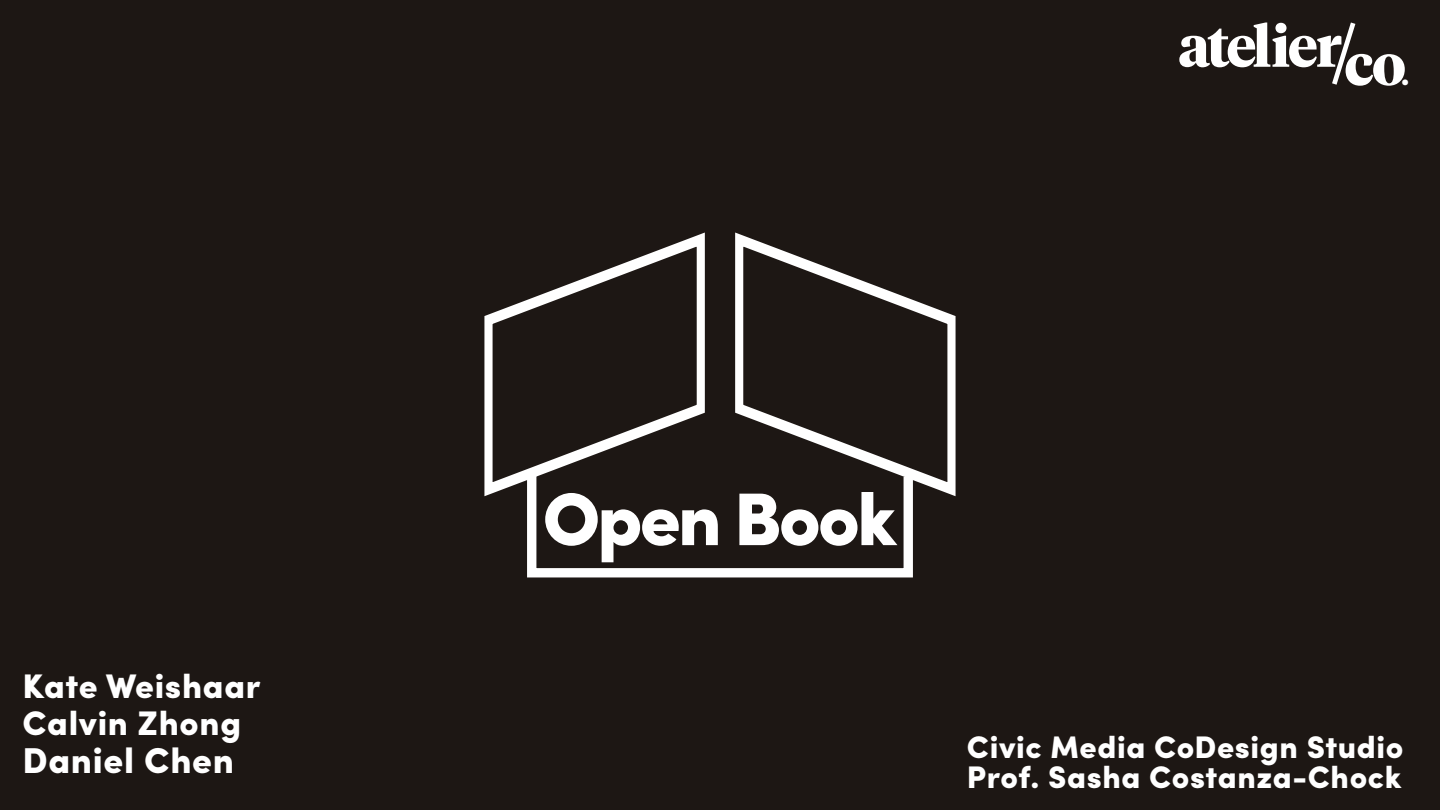
<style>
.page{position:relative;width:1440px;height:810px;background:#1d1714}
.page>*{position:absolute;margin:0;border:0;box-sizing:border-box;transform-origin:0 0}
.t1{font:900 74.75px "Sofia Pro";letter-spacing:-.04em;color:#fff}
.t2{font:700 56.56px "Tiempos Headline";letter-spacing:-.04em;color:#fff}
.t3{font:900 56.56px "Tiempos Headline";color:#fff}
.t4{font:900 36px "Sofia Pro";letter-spacing:.02em;color:#fff}
.t5{font:900 34.12px/37.5px "Sofia Pro";letter-spacing:.02em;color:#fff}
.t6{font:900 31.25px/30px "Sofia Pro";letter-spacing:.02em;color:#fff}
.s1{font-weight:700}
.s2{font-weight:700;font-size:28.25px}
</style>
<div class="page">
<svg style="left:735px;top:232px;width:221px;height:265px"></svg>
<svg style="left:484px;top:232px;width:221px;height:265px"></svg>
<svg style="left:522px;top:466px;width:396px;height:112px"></svg>
<svg style="left:1332px;top:22px;width:24px;height:63px"></svg>
<h1 class="t1" style="left:542px;top:460px;width:356px">Open Book</h1>
<h2 class="t2" style="left:1178px;top:8px;width:165px">atelier</h2>
<h2 class="t3" style="left:1344px;top:26px;width:66px">c<span class="s1">o</span><span class="s2">.</span></h2>
<p class="t5" style="left:22px;top:664px;width:239px">Kate Weishaar<br>Calvin Zhong</p>
<p class="t4" style="left:22px;top:732px;width:213px">Daniel Chen</p>
<p class="t6" style="left:967px;top:729px;width:438px">Civic Media CoDesign Studio<br>Prof. Sasha Costanza-Chock</p>
</div>
